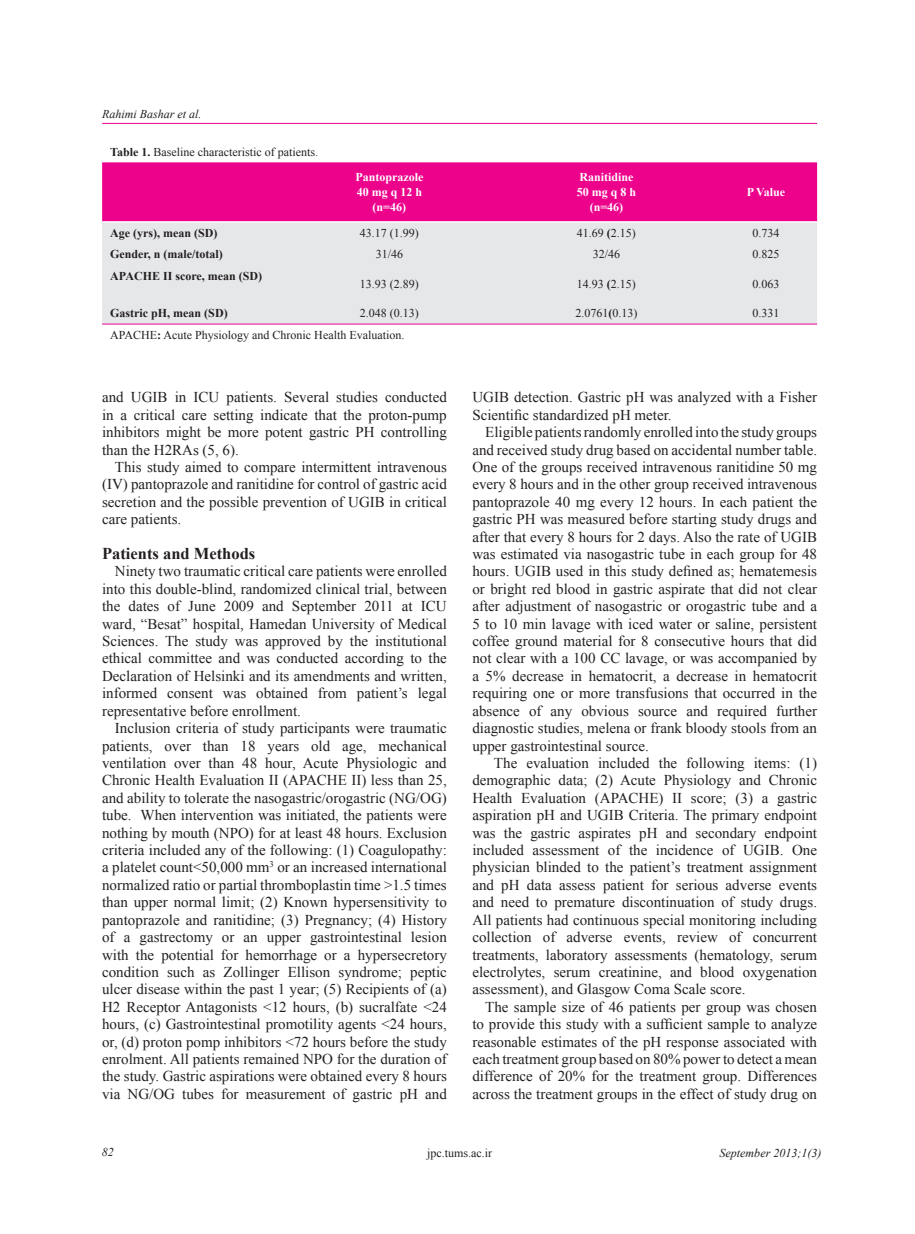
<style>
.page{position:relative;width:915px;height:1234px;background:#fff}
.page>*{position:absolute;margin:0;border:0;box-sizing:border-box;transform-origin:0 0}
.t1{font:700 16.5px "Times New Roman";color:#231f20}
.t2{font:15px/17.4px "Times New Roman";color:#231f20;text-align:justify}
.t3{font:12px "Times New Roman";color:#231f20}
.t4{font:700 12px "Times New Roman";color:#231f20}
.t5{font:700 12px "Times New Roman";color:#fff}
.t6{font:italic 12px "Times New Roman";color:#231f20}
.t7{font:italic 12px "Times New Roman";color:#211d1e}
.s1{font-weight:700}
.s2{color:#231f20}
</style>
<div class="page">
<hr style="left:102px;top:123px;width:714px;height:1px;background:#ed028c">
<div style="left:102px;top:162px;width:714px;height:59px;background:#ed028c"></div>
<div style="left:102px;top:223px;width:714px;height:100px;background:#e6e7e9"></div>
<hr style="left:714px;top:323px;width:102px;height:1px;background:#ed028c">
<hr style="left:497px;top:323px;width:217px;height:1px;background:#ed028c">
<hr style="left:281px;top:323px;width:216px;height:1px;background:#ed028c">
<hr style="left:102px;top:323px;width:179px;height:1px;background:#ed028c">
<p class="t6" style="left:102px;top:105px;width:101px">Rahimi Bashar et al.</p>
<p class="t3" style="left:110px;top:144px;width:209px"><span class="s1">Table 1.</span> Baseline characteristic of patients.</p>
<p class="t5" style="left:355px;top:168px;width:69px">Pantoprazole</p>
<p class="t5" style="left:356px;top:183px;width:67px">40 mg q 12 h</p>
<p class="t5" style="left:372px;top:198px;width:35px">(n=46)</p>
<p class="t5" style="left:579px;top:168px;width:56px">Ranitidine</p>
<p class="t5" style="left:576px;top:183px;width:61px">50 mg q 8 h</p>
<p class="t5" style="left:589px;top:198px;width:35px">(n=46)</p>
<p class="t5" style="left:746px;top:183px;width:40px">P Value</p>
<p class="t4" style="left:110px;top:225px;width:109px">Age (yrs), mean (SD)</p>
<p class="t3" style="left:360px;top:225px;width:60px">43.17 (1.99)</p>
<p class="t3" style="left:576px;top:225px;width:60px">41.69 <span class="s1">(</span>2.15)</p>
<p class="t3" style="left:752px;top:225px;width:28px">0.734</p>
<p class="t4" style="left:110px;top:245px;width:114px">Gender, n (male/total)</p>
<p class="t3" style="left:375px;top:246px;width:29px">31/46</p>
<p class="t3" style="left:592px;top:246px;width:29px">32/46</p>
<p class="t3" style="left:752px;top:246px;width:28px">0.825</p>
<p class="t3" style="left:360px;top:276px;width:60px">13.93 (2.89)</p>
<p class="t3" style="left:576px;top:276px;width:60px">14.93 <span class="s1">(</span>2.15)</p>
<p class="t3" style="left:752px;top:276px;width:28px">0.063</p>
<p class="t4" style="left:110px;top:268px;width:153px">APACHE II score, mean (SD)</p>
<p class="t4" style="left:110px;top:305px;width:119px">Gastric pH, mean (SD)</p>
<p class="t3" style="left:360px;top:305px;width:60px">2.048 (0.13)</p>
<p class="t3" style="left:575px;top:305px;width:63px">2.0761<span class="s1">(</span>0.13)</p>
<p class="t3" style="left:752px;top:305px;width:28px">0.331</p>
<p class="t3" style="left:110px;top:327px;width:295px">APACHE<span class="s1">:</span> Acute Physiology and Chronic Health Evaluation.</p>
<p class="t2" style="left:102px;top:388px;width:346px">and UGIB in ICU patients. Several studies conducted in a critical care setting indicate that the proton-pump inhibitors might be more potent gastric PH controlling than the H2RAs (5, 6).</p>
<p class="t2" style="left:102px;top:458px;width:346px;text-indent:13px">This study aimed to compare intermittent intravenous (IV) pantoprazole and ranitidine for control of gastric acid secretion and the possible prevention of UGIB in critical care patients.</p>
<p class="t1" style="left:102px;top:542px;width:155px">Patients and Methods</p>
<p class="t2" style="left:102px;top:562px;width:346px;text-indent:13px">Ninety two traumatic critical care patients were enrolled into this double-blind, randomized clinical trial, between the dates of June 2009 and September 2011 at ICU ward, “Besat” hospital, Hamedan University of Medical Sciences. The study was approved by the institutional ethical committee and was conducted according to the Declaration of Helsinki and its amendments and written, informed consent was obtained from patient’s legal representative before enrollment.</p>
<p class="t2" style="left:102px;top:719px;width:346px;text-indent:13px">Inclusion criteria of study participants were traumatic patients, over than 18 years old age, mechanical ventilation over than 48 hour, Acute Physiologic and Chronic Health Evaluation II (APACHE II) less than 25, and ability to tolerate the nasogastric/orogastric (NG/OG) tube. When intervention was initiated, the patients were nothing by mouth (NPO) for at least 48 hours. Exclusion criteria included any of the following: (1) Coagulopathy: a platelet count&lt;50,000 mm<sup>3</sup> or an increased international normalized ratio or partial thromboplastin time &gt;1.5 times than upper normal limit; (2) Known hypersensitivity to pantoprazole and ranitidine; (3) Pregnancy; (4) History of a gastrectomy or an upper gastrointestinal lesion with the potential for hemorrhage or a hypersecretory condition such as Zollinger Ellison syndrome; peptic ulcer disease within the past 1 year; (5) Recipients of (a)<br>H2 Receptor Antagonists &lt;12 hours, (b) sucralfate &lt;24 hours, (c) Gastrointestinal promotility agents &lt;24 hours, or, (d) proton pomp inhibitors &lt;72 hours before the study enrolment. All patients remained NPO for the duration of the study. Gastric aspirations were obtained every 8 hours via NG/OG tubes for measurement of gastric pH and</p>
<p class="t2" style="left:472px;top:388px;width:346px">UGIB detection. Gastric pH was analyzed with a Fisher<br>Scientific standardized pH meter.</p>
<p class="t2" style="left:472px;top:423px;width:346px;text-indent:13px">Eligible patients randomly enrolled into the study groups and received study drug based on accidental number table.<br>One of the groups received intravenous ranitidine 50 mg every 8 hours and in the other group received intravenous pantoprazole 40 mg every 12 hours. In each patient the gastric PH was measured before starting study drugs and after that every 8 hours for 2 days. Also the rate of UGIB was estimated via nasogastric tube in each group for 48 hours. UGIB used in this study defined as; hematemesis or bright red blood in gastric aspirate that did not clear after adjustment of nasogastric or orogastric tube and a 5 to 10 min lavage with iced water or saline, persistent coffee ground material for 8 consecutive hours that did not clear with a 100 CC lavage, or was accompanied by a 5% decrease in hematocrit, a decrease in hematocrit requiring one or more transfusions that occurred in the absence of any obvious source and required further diagnostic studies, melena or frank bloody stools from an upper gastrointestinal source.</p>
<p class="t2" style="left:472px;top:753px;width:346px;text-indent:22px">The evaluation included the following items: (1) demographic data; (2) Acute Physiology and Chronic Health Evaluation (APACHE) II score; (3) a gastric aspiration pH and UGIB Criteria. The primary endpoint was the gastric aspirates pH and secondary endpoint included assessment of the incidence of UGIB. One physician blinded to the patient’s treatment assignment and pH data assess patient for serious adverse events and need to premature discontinuation of study drugs.<br>All patients had continuous special monitoring including collection of adverse events, review of concurrent treatments, laboratory assessments (hematology, serum electrolytes, serum creatinine, and blood oxygenation assessment), and Glasgow Coma Scale score.</p>
<p class="t2" style="left:472px;top:997px;width:346px;text-indent:13px">The sample size of 46 patients per group was chosen to provide this study with a sufficient sample to analyze reasonable estimates of the pH response associated with each treatment group based on 80% power to detect a mean difference of 20% for the treatment group. Differences across the treatment groups in the effect of study drug on</p>
<p class="t6" style="left:102px;top:1143px;width:13px">82</p>
<p class="t3" style="left:427px;top:1144px;width:66px">jpc.tums.ac.ir</p>
<p class="t7" style="left:719px;top:1143px;width:103px">September <span class="s2">2013;1(3)</span></p>
</div>
